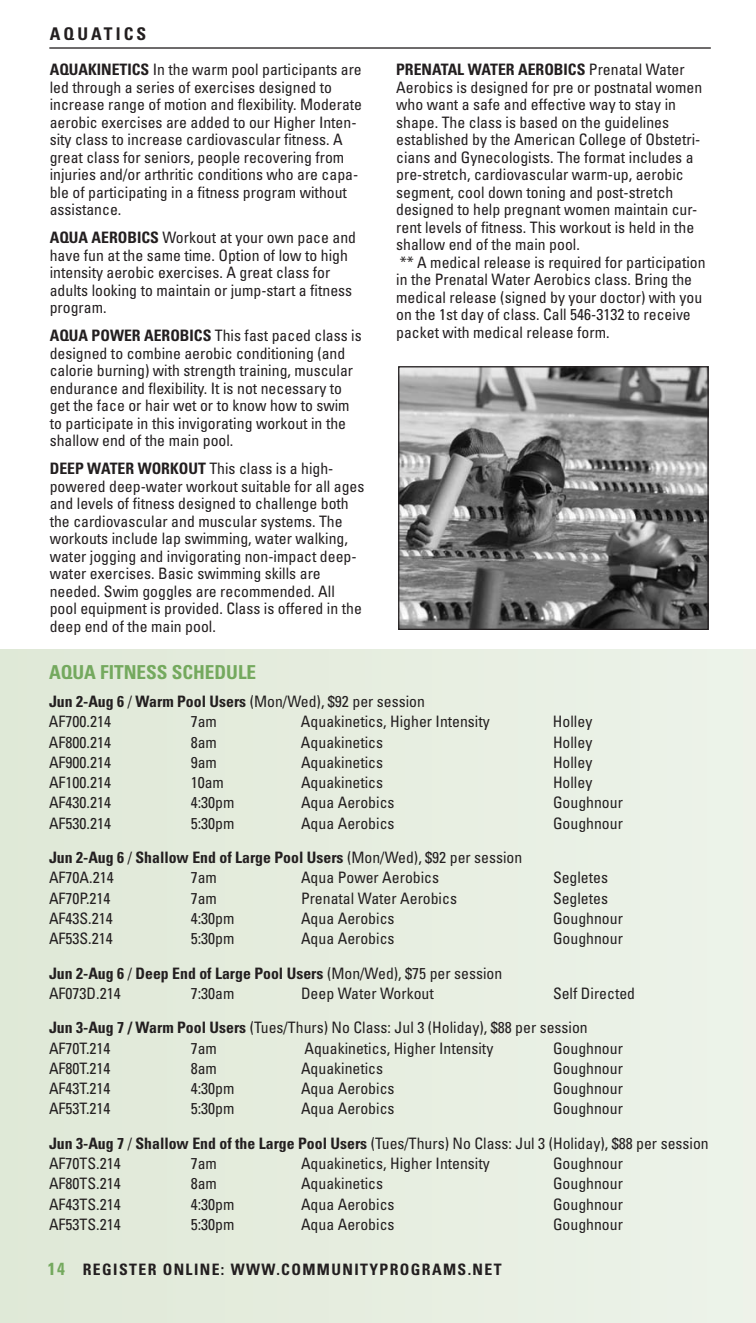
<style>
.page{position:relative;width:756px;height:1323px;background:#fff}
.page>*{position:absolute;margin:0;border:0;box-sizing:border-box;transform-origin:0 0}
.t1{font:700 condensed 19.25px "Univers";color:#74a95e}
.t2{font:700 condensed 17.5px "Univers";letter-spacing:.175em;color:#231f20}
.t3{font:condensed 15.75px/17.5px "Univers";color:#231f20}
.t4{font:700 condensed 15.75px/20.3px "Univers";color:#231f20}
.t5{font:700 condensed 15.75px "Univers";letter-spacing:.09em;color:#231f20}
.s1{font-weight:700}
.s2{font-weight:400}
.s3{font-size:17.5px;color:#74a95e}
</style>
<div class="page">
<div style="left:0;top:650px;width:756px;height:673px;background:#e6eee0"></div>
<hr style="left:49px;top:47px;width:662px;height:2px;background:#231f20">
<img style="left:400px;top:368px;width:307px;height:260px">
<div style="left:398px;top:366px;width:311px;height:264px;border:1px solid #231f20"></div>
<p class="t2" style="left:50px;top:27px;width:98px">AQUATICS</p>
<p class="t3" style="left:50px;top:62px;width:314px"><span class="s1">AQUAKINETICS</span> In the warm pool participants are led through a series of exercises designed to increase range of motion and flexibility. Moderate aerobic exercises are added to our Higher Inten&shy;sity class to increase cardiovascular fitness. A great class for seniors, people recovering from injuries and/or arthritic conditions who are capa&shy;ble of participating in a fitness program without assistance.</p>
<p class="t3" style="left:50px;top:230px;width:308px"><span class="s1">AQUA AEROBICS</span> Workout at your own pace and have fun at the same time. Option of low to high intensity aerobic exercises. A great class for adults looking to maintain or jump-start a fitness program.</p>
<p class="t3" style="left:50px;top:328px;width:314px"><span class="s1">AQUA POWER AEROBICS</span> This fast paced class is designed to combine aerobic conditioning (and calorie burning) with strength training, muscular endurance and flexibility. It is not necessary to get the face or hair wet or to know how to swim to participate in this invigorating workout in the shallow end of the main pool.</p>
<p class="t3" style="left:50px;top:461px;width:316px"><span class="s1">DEEP WATER WORKOUT</span> This class is a high&shy;powered deep-water workout suitable for all ages and levels of fitness designed to challenge both the cardiovascular and muscular systems. The workouts include lap swimming, water walking, water jogging and invigorating non-impact deep&shy;water exercises. Basic swimming skills are needed. Swim goggles are recommended. All pool equipment is provided. Class is offered in the deep end of the main pool.</p>
<p class="t3" style="left:396px;top:62px;width:311px"><span class="s1">PRENATAL WATER AEROBICS</span> Prenatal Water Aerobics is designed for pre or postnatal women who want a safe and effective way to stay in shape. The class is based on the guidelines established by the American College of Obstetri&shy;cians and Gynecologists. The format includes a pre-stretch, cardiovascular warm-up, aerobic segment, cool down toning and post-stretch designed to help pregnant women maintain cur&shy;rent levels of fitness. This workout is held in the shallow end of the main pool.<br>** A medical release is required for participation in the Prenatal Water Aerobics class. Bring the medical release (signed by your doctor) with you on the 1st day of class. Call 546-3132 to receive packet with medical release form.</p>
<p class="t1" style="left:49px;top:665px;width:209px">AQUA FITNESS SCHEDULE</p>
<p class="t3" style="left:49px;top:693px;width:378px;line-height:20.3px"><span class="s1">Jun 2-Aug 6</span> / <span class="s1">Warm Pool Users</span> (Mon/Wed), $92 per session<br>AF700.214</p>
<p class="t3" style="left:191px;top:714px;width:28px">7am</p>
<p class="t3" style="left:301px;top:714px;width:190px">Aquakinetics, Higher Intensity</p>
<p class="t3" style="left:553px;top:714px;width:41px">Holley</p>
<p class="t3" style="left:49px;top:735px;width:64px">AF800.214</p>
<p class="t3" style="left:191px;top:735px;width:28px">8am</p>
<p class="t3" style="left:301px;top:735px;width:84px">Aquakinetics</p>
<p class="t3" style="left:553px;top:735px;width:41px">Holley</p>
<p class="t3" style="left:49px;top:755px;width:64px">AF900.214</p>
<p class="t3" style="left:191px;top:755px;width:28px">9am</p>
<p class="t3" style="left:301px;top:755px;width:84px">Aquakinetics</p>
<p class="t3" style="left:553px;top:755px;width:41px">Holley</p>
<p class="t3" style="left:49px;top:775px;width:64px">AF100.214</p>
<p class="t3" style="left:191px;top:775px;width:35px">10am</p>
<p class="t3" style="left:301px;top:775px;width:84px">Aquakinetics</p>
<p class="t3" style="left:553px;top:775px;width:41px">Holley</p>
<p class="t3" style="left:49px;top:795px;width:64px">AF430.214</p>
<p class="t3" style="left:191px;top:795px;width:45px">4:30pm</p>
<p class="t3" style="left:301px;top:795px;width:95px">Aqua Aerobics</p>
<p class="t3" style="left:553px;top:795px;width:71px">Goughnour</p>
<p class="t3" style="left:49px;top:816px;width:64px">AF530.214</p>
<p class="t3" style="left:191px;top:816px;width:45px">5:30pm</p>
<p class="t3" style="left:301px;top:816px;width:95px">Aqua Aerobics</p>
<p class="t3" style="left:553px;top:816px;width:71px">Goughnour</p>
<p class="t4" style="left:49px;top:849px;width:475px">Jun 2-Aug 6 <span class="s2">/</span> Shallow End of Large Pool Users <span class="s2">(Mon/Wed), $92 per session<br>AF70A.214</span></p>
<p class="t3" style="left:191px;top:870px;width:28px">7am</p>
<p class="t3" style="left:301px;top:870px;width:140px">Aqua Power Aerobics</p>
<p class="t3" style="left:553px;top:870px;width:57px">Segletes</p>
<p class="t3" style="left:49px;top:891px;width:63px">AF70P.214</p>
<p class="t3" style="left:191px;top:891px;width:28px">7am</p>
<p class="t3" style="left:301px;top:891px;width:158px">Prenatal Water Aerobics</p>
<p class="t3" style="left:553px;top:891px;width:57px">Segletes</p>
<p class="t3" style="left:49px;top:911px;width:65px">AF43S.214</p>
<p class="t3" style="left:191px;top:911px;width:45px">4:30pm</p>
<p class="t3" style="left:301px;top:911px;width:95px">Aqua Aerobics</p>
<p class="t3" style="left:553px;top:911px;width:71px">Goughnour</p>
<p class="t3" style="left:49px;top:931px;width:65px">AF53S.214</p>
<p class="t3" style="left:191px;top:931px;width:45px">5:30pm</p>
<p class="t3" style="left:301px;top:931px;width:95px">Aqua Aerobics</p>
<p class="t3" style="left:553px;top:931px;width:71px">Goughnour</p>
<p class="t3" style="left:49px;top:964px;width:455px;line-height:20.3px"><span class="s1">Jun 2-Aug 6</span> / <span class="s1">Deep End of Large Pool Users</span> (Mon/Wed), $75 per session<br>AF073D.214</p>
<p class="t3" style="left:49px;top:977px;width:588px;line-height:34.3px;text-indent:504px">Self Directed<br><span class="s1">Jun 3-Aug 7 / Warm Pool Users</span> (Tues/Thurs) No Class: Jul 3 (Holiday), $88 per session</p>
<p class="t3" style="left:49px;top:1040px;width:63px">AF70T.214</p>
<p class="t3" style="left:191px;top:1040px;width:28px">7am</p>
<p class="t3" style="left:304px;top:1040px;width:190px">Aquakinetics, Higher Intensity</p>
<p class="t3" style="left:553px;top:1040px;width:71px">Goughnour</p>
<p class="t3" style="left:49px;top:1061px;width:63px">AF80T.214</p>
<p class="t3" style="left:191px;top:1061px;width:28px">8am</p>
<p class="t3" style="left:301px;top:1061px;width:84px">Aquakinetics</p>
<p class="t3" style="left:553px;top:1061px;width:71px">Goughnour</p>
<p class="t3" style="left:49px;top:1081px;width:63px">AF43T.214</p>
<p class="t3" style="left:191px;top:1081px;width:45px">4:30pm</p>
<p class="t3" style="left:301px;top:1081px;width:95px">Aqua Aerobics</p>
<p class="t3" style="left:553px;top:1081px;width:71px">Goughnour</p>
<p class="t3" style="left:49px;top:1101px;width:63px">AF53T.214</p>
<p class="t3" style="left:191px;top:1101px;width:45px">5:30pm</p>
<p class="t3" style="left:301px;top:1101px;width:95px">Aqua Aerobics</p>
<p class="t3" style="left:191px;top:986px;width:45px">7:30am</p>
<p class="t3" style="left:301px;top:986px;width:134px">Deep Water Workout</p>
<p class="t3" style="left:49px;top:1093px;width:661px;line-height:34.3px;text-indent:504px">Goughnour<br><span class="s1">Jun 3-Aug 7</span> / <span class="s1">Shallow End of the Large Pool Users</span> (Tues/Thurs) No Class: Jul 3 (Holiday), $88 per session</p>
<p class="t3" style="left:49px;top:1156px;width:73px">AF70TS.214</p>
<p class="t3" style="left:191px;top:1156px;width:28px">7am</p>
<p class="t3" style="left:301px;top:1156px;width:190px">Aquakinetics, Higher Intensity</p>
<p class="t3" style="left:553px;top:1156px;width:71px">Goughnour</p>
<p class="t3" style="left:49px;top:1176px;width:73px">AF80TS.214</p>
<p class="t3" style="left:191px;top:1176px;width:28px">8am</p>
<p class="t3" style="left:301px;top:1176px;width:84px">Aquakinetics</p>
<p class="t3" style="left:553px;top:1176px;width:71px">Goughnour</p>
<p class="t3" style="left:49px;top:1197px;width:73px">AF43TS.214</p>
<p class="t3" style="left:191px;top:1197px;width:45px">4:30pm</p>
<p class="t3" style="left:301px;top:1197px;width:95px">Aqua Aerobics</p>
<p class="t3" style="left:553px;top:1197px;width:71px">Goughnour</p>
<p class="t3" style="left:49px;top:1217px;width:73px">AF53TS.214</p>
<p class="t3" style="left:191px;top:1217px;width:45px">5:30pm</p>
<p class="t3" style="left:301px;top:1217px;width:95px">Aqua Aerobics</p>
<p class="t3" style="left:553px;top:1217px;width:71px">Goughnour</p>
<p class="t5" style="left:48px;top:1264px;width:455px"><span class="s3">14</span> REGISTER ONLINE: WWW.COMMUNITYPROGRAMS.NET</p>
</div>
